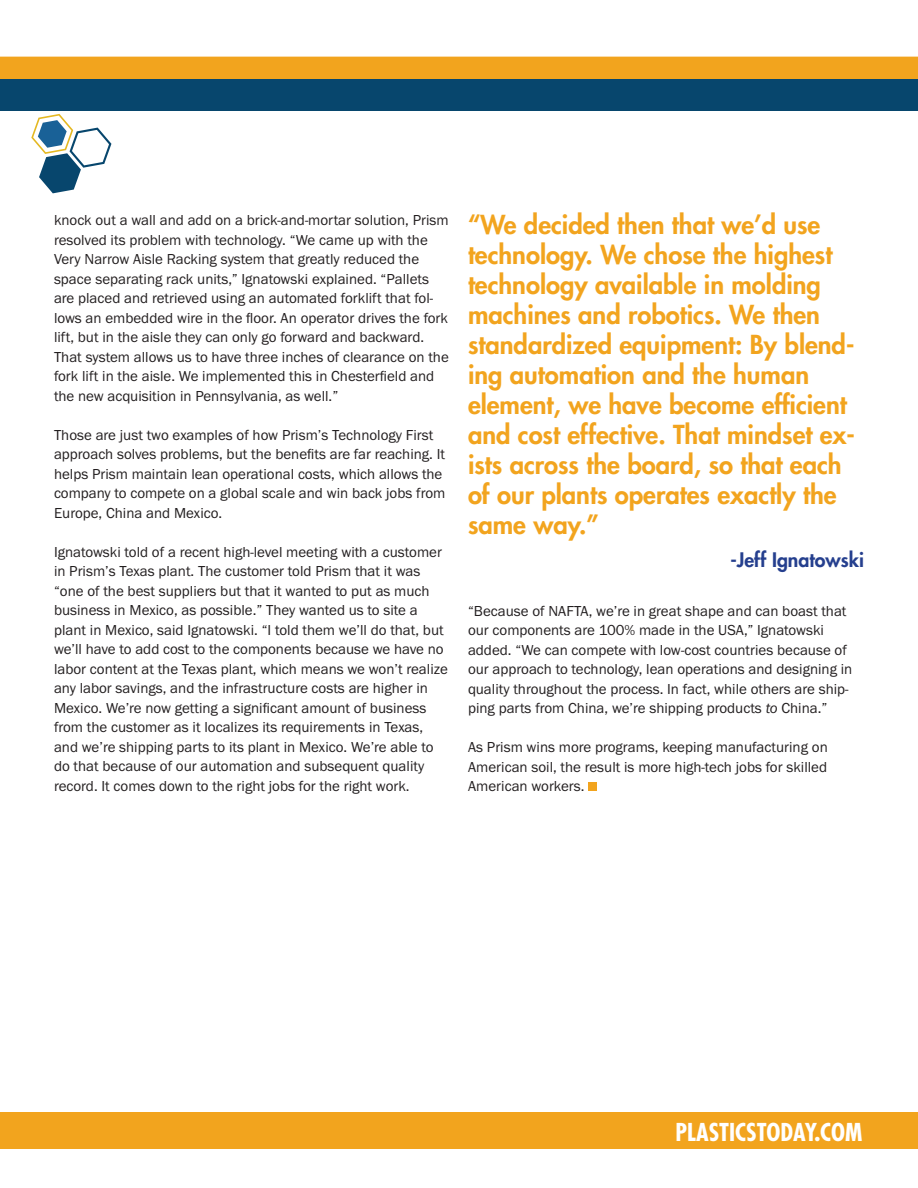
<style>
.page{position:relative;width:918px;height:1188px;background:#fff}
.page>*{position:absolute;margin:0;border:0;box-sizing:border-box;transform-origin:0 0}
.quote{font:800 25.5px/30px "Futura";color:#f2a41e}
.t1{font:700 condensed 24px "Futura";color:#fff}
.quote_person{font:800 19.5px "Futura";color:#253f8e}
.text{font:15px/19.5px "Franklin Gothic EF";color:#231f20}
.s1{font-style:italic}
</style>
<div class="page">
<div style="left:588px;top:783px;width:9px;height:8px;background:#f2a41e"></div>
<div style="left:0;top:57px;width:918px;height:23px;background:#f2a41e"></div>
<svg style="left:31px;top:114px;width:80px;height:79px"></svg>
<div style="left:0;top:80px;width:918px;height:31px;background:#07466d"></div>
<div style="left:0;top:1112px;width:918px;height:37px;background:#f2a41e"></div>
<p class="text" style="left:54px;top:211px;width:396px">knock out a wall and add on a brick-and-mortar solution, Prism resolved its problem with technology. “We came up with the Very Narrow Aisle Racking system that greatly reduced the space separating rack units,” Ignatowski explained. “Pallets are placed and retrieved using an automated forklift that fol&shy;lows an embedded wire in the floor. An operator drives the fork lift, but in the aisle they can only go forward and backward.<br>That system allows us to have three inches of clearance on the fork lift in the aisle. We implemented this in Chesterfield and the new acquisition in Pennsylvania, as well.”</p>
<p class="text" style="left:54px;top:425px;width:393px">Those are just two examples of how Prism’s Technology First approach solves problems, but the benefits are far reaching. It helps Prism maintain lean operational costs, which allows the company to compete on a global scale and win back jobs from Europe, China and Mexico.</p>
<p class="text" style="left:54px;top:542px;width:395px">Ignatowski told of a recent high-level meeting with a customer in Prism’s Texas plant. The customer told Prism that it was “one of the best suppliers but that it wanted to put as much business in Mexico, as possible.” They wanted us to site a plant in Mexico, said Ignatowski. “I told them we’ll do that, but we’ll have to add cost to the components because we have no labor content at the Texas plant, which means we won’t realize any labor savings, and the infrastructure costs are higher in Mexico. We’re now getting a significant amount of business from the customer as it localizes its requirements in Texas, and we’re shipping parts to its plant in Mexico. We’re able to do that because of our automation and subsequent quality record. It comes down to the right jobs for the right work.</p>
<p class="quote" style="left:468px;top:209px;width:388px">“We decided then that we’d use technology. We chose the highest technology available in molding machines and robotics. We then standardized equipment: By blend&shy;ing automation and the human element, we have become efficient and cost effective. That mindset ex&shy;ists across the board, so that each of our plants operates exactly the same way.”</p>
<p class="quote_person" style="left:730px;top:547px;width:135px">-Jeff Ignatowski</p>
<p class="text" style="left:468px;top:601px;width:386px">“Because of NAFTA, we’re in great shape and can boast that our components are 100% made in the USA,” Ignatowski added. “We can compete with low-cost countries because of our approach to technology, lean operations and designing in quality throughout the process. In fact, while others are ship&shy;ping parts from China, we’re shipping products <span class="s1">to</span> China.”</p>
<p class="text" style="left:468px;top:738px;width:361px;text-align:justify">As Prism wins more programs, keeping manufacturing on American soil, the result is more high-tech jobs for skilled American workers.</p>
<p class="t1" style="left:675px;top:1117px;width:189px">PLASTICSTODAY.COM</p>
</div>
